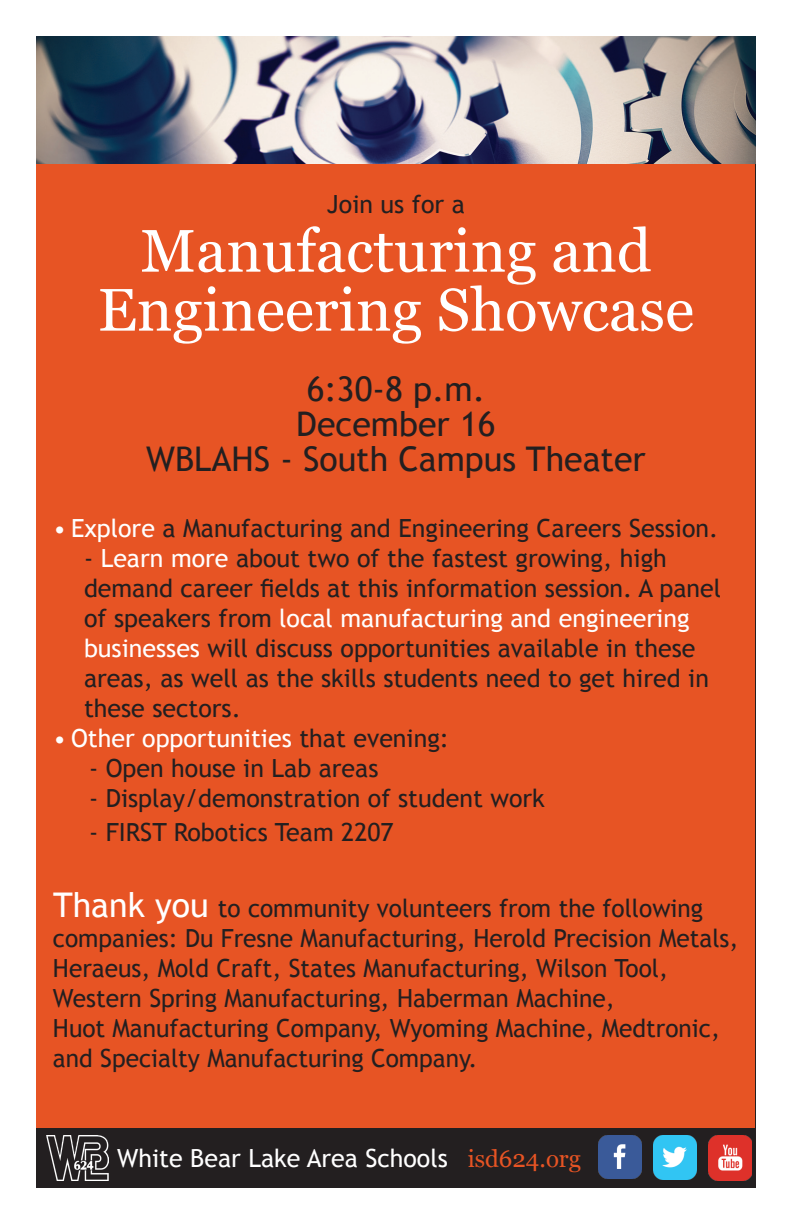
<style>
.page{position:relative;width:792px;height:1224px;background:#fff}
.page>*{position:absolute;margin:0;border:0;box-sizing:border-box;transform-origin:0 0}
.t1{font:60px/59px "Georgia";color:#fff;text-align:center}
.t2{font:34px/35px "Trebuchet MS";color:#231f20;text-align:center}
.t3{font:25px/30px "Trebuchet MS";color:#231f20}
.t4{font:25px "Trebuchet MS";color:#fff}
.s1{color:#fff}
.s2{color:#231f20}
.s3{font-size:34px;color:#fff}
.s4{font-family:"Georgia";font-size:24px;color:#e75424}
</style>
<div class="page">
<div style="left:36px;top:36px;width:720px;height:1152px;background:#e75424"></div>
<div style="left:36px;top:1128px;width:720px;height:60px;background:#231f20"></div>
<img style="left:46px;top:1136px;width:62px;height:44px">
<img style="left:599px;top:1135px;width:43px;height:44px">
<img style="left:653px;top:1135px;width:44px;height:45px">
<img style="left:708px;top:1136px;width:43px;height:44px">
<img style="left:36px;top:37px;width:719px;height:126px">
<p class="t3" style="left:327px;top:189px;width:139px">Join us for a</p>
<h1 class="t1" style="left:98px;top:223px;width:598px">Manufacturing and<br>Engineering Showcase</h1>
<h2 class="t2" style="left:146px;top:372px;width:501px">6:30-8 p.m.<br>December 16<br>WBLAHS - South Campus Theater</h2>
<p class="t3" style="left:53px;top:513px;width:667px"><span class="s1">• Explore</span> a Manufacturing and Engineering Careers Session.</p>
<p class="t3" style="left:84px;top:543px;width:639px">- <span class="s1">Learn more</span> about two of the fastest growing, high demand career fields at this information session. A panel of speakers from <span class="s1">local manufacturing and engineering businesses</span> will discuss opportunities available in these areas, as well as the skills students need to get hired in these sectors.</p>
<p class="t4" style="left:53px;top:723px;width:398px">• Other opportunities <span class="s2">that evening:</span></p>
<p class="t3" style="left:89px;top:753px;width:291px">- Open house in Lab areas</p>
<p class="t3" style="left:89px;top:783px;width:457px">- Display/demonstration of student work</p>
<p class="t3" style="left:89px;top:817px;width:306px">- FIRST Robotics Team 2207</p>
<p class="t3" style="left:53px;top:894px;width:687px"><span class="s3">Thank you</span> to community volunteers from the following companies: Du Fresne Manufacturing, Herold Precision Metals, Heraeus, Mold Craft, States Manufacturing, Wilson Tool, Western Spring Manufacturing, Haberman Machine,<br>Huot Manufacturing Company, Wyoming Machine, Medtronic, and Specialty Manufacturing Company.</p>
<p class="t4" style="left:117px;top:1144px;width:465px">White Bear Lake Area Schools <span class="s4">isd624.org</span></p>
</div>
